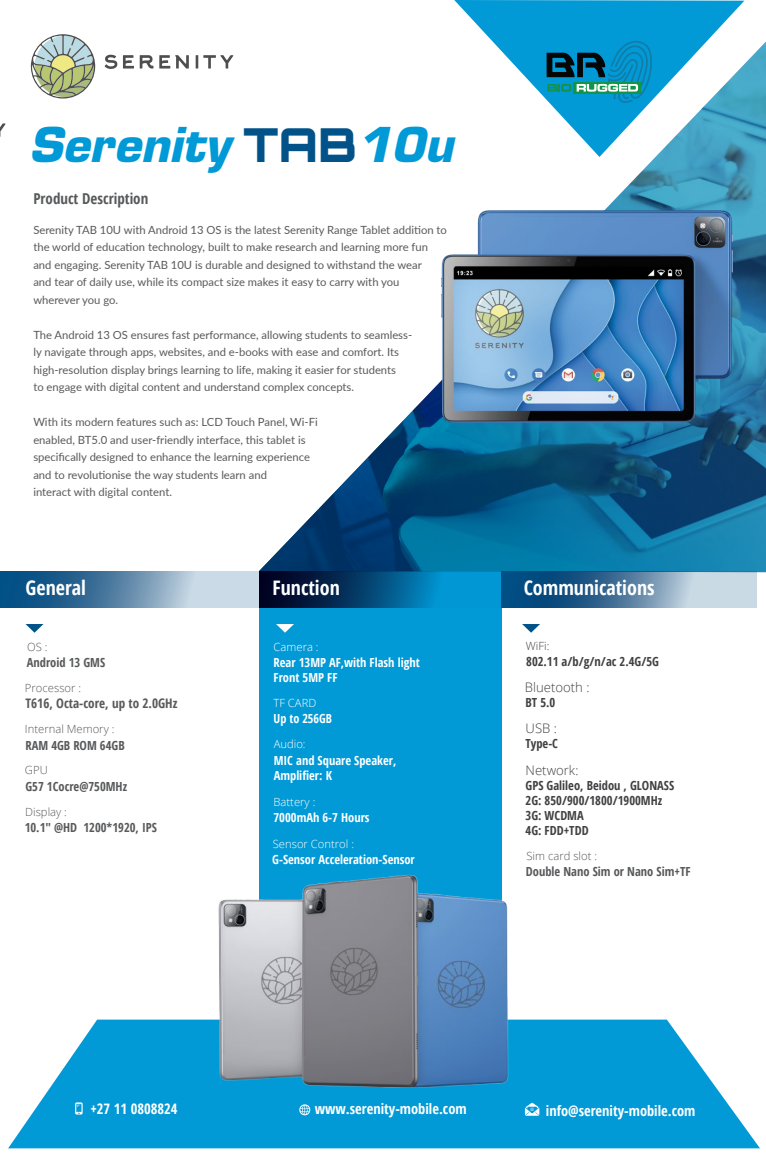
<style>
.page{position:relative;width:766px;height:1159px;background:#fff}
.page>*{position:absolute;margin:0;border:0;box-sizing:border-box;transform-origin:0 0}
.t1{font:italic 700 46.88px "Eurostile LT Std";color:#0199d6}
.t2{font:700 condensed 20px "Open Sans";color:#fff}
.t3{font:700 condensed 15px "Open Sans";color:#58595b}
.t4{font:700 condensed 14.38px "Open Sans";color:#fff}
.t5{font:700 condensed 13.12px "Open Sans";color:#58595b}
.t6{font:300 13.12px "Open Sans";color:#414042}
.t7{font:700 condensed 12.5px/15px "Open Sans";color:#fff}
.t8{font:700 condensed 12.5px/15px "Open Sans";color:#414042}
.t9{font:700 condensed 12.5px "Open Sans";color:#58595b}
.t10{font:11.25px/17.5px "Lato";color:#58595b}
.t11{font:300 11.25px "Open Sans";color:#58595b}
.t12{font:300 11.25px "Open Sans";color:#fff}
.t13{font:300 11.25px "Open Sans";color:#414042}
.s1{font-family:"Orbitron";font-weight:900;font-style:normal;color:#005289}
</style>
<div class="page">
<div style="left:259px;top:571px;width:242px;height:359px;background:#0199d6"></div>
<img style="left:259px;top:0;width:506px;height:572px">
<svg style="left:105px;top:55px;width:12px;height:14px"></svg>
<svg style="left:123px;top:55px;width:11px;height:14px"></svg>
<svg style="left:140px;top:55px;width:13px;height:14px"></svg>
<svg style="left:159px;top:55px;width:30px;height:14px"></svg>
<hr style="left:195px;top:55px;width:3px;height:14px;background:#4e4e4e">
<svg style="left:203px;top:55px;width:30px;height:14px"></svg>
<svg style="left:31px;top:34px;width:64px;height:65px"></svg>
<svg style="left:0;top:571px;width:259px;height:36px;background:#6a94b3"></svg>
<svg style="left:259px;top:571px;width:242px;height:36px"></svg>
<svg style="left:501px;top:571px;width:255px;height:36px;background:#5e89aa"></svg>
<svg style="left:276px;top:624px;width:18px;height:9px"></svg>
<svg style="left:522px;top:624px;width:18px;height:9px"></svg>
<svg style="left:25px;top:624px;width:18px;height:9px"></svg>
<svg style="left:8px;top:1019px;width:751px;height:129px;fill:#0199d6"></svg>
<svg style="left:299px;top:1104px;width:11px;height:11px"></svg>
<svg style="left:524px;top:1103px;width:15px;height:13px"></svg>
<svg style="left:75px;top:1102px;width:8px;height:12px"></svg>
<img style="left:441px;top:210px;width:291px;height:213px">
<svg style="left:546px;top:41px;width:105px;height:62px;background:#1085a7"></svg>
<svg style="left:0;top:123px;width:6px;height:14px"></svg>
<img style="left:155px;top:851px;width:416px;height:238px">
<h1 class="t1" style="left:29px;top:106px;width:426px">Serenity <span class="s1">TAB</span>10u</h1>
<h3 class="t3" style="left:33px;top:188px;width:116px">Product Description</h3>
<p class="t10" style="left:33px;top:220px;width:415px">Serenity TAB 10U with Android 13 OS is the latest Serenity Range Tablet addition to the world of education technology, built to make research and learning more fun and engaging. Serenity TAB 10U is durable and designed to withstand the wear<br>and tear of daily use, while its compact size makes it easy to carry with you wherever you go.</p>
<p class="t10" style="left:33px;top:325px;width:380px">The Android 13 OS ensures fast performance, allowing students to seamless&shy;ly navigate through apps, websites, and e-books with ease and comfort. Its high-resolution display brings learning to life, making it easier for students<br>to engage with digital content and understand complex concepts.</p>
<p class="t10" style="left:33px;top:413px;width:286px">With its modern features such as: LCD Touch Panel, Wi-Fi enabled, BT5.0 and user-friendly interface, this tablet is specifically designed to enhance the learning experience and to revolutionise the way students learn and<br>interact with digital content.</p>
<h2 class="t2" style="left:26px;top:574px;width:62px">General</h2>
<h2 class="t2" style="left:272px;top:574px;width:69px">Function</h2>
<h2 class="t2" style="left:523px;top:574px;width:132px">Communications</h2>
<p class="t11" style="left:27px;top:639px;width:22px">OS :</p>
<p class="t9" style="left:27px;top:654px;width:80px">Android 13 GMS</p>
<p class="t11" style="left:25px;top:680px;width:58px">Processor :</p>
<p class="t5" style="left:25px;top:694px;width:153px">T616, Octa-core, up to 2.0GHz</p>
<p class="t11" style="left:25px;top:721px;width:91px">Internal Memory :</p>
<p class="t9" style="left:25px;top:736px;width:101px">RAM 4GB ROM 64GB</p>
<p class="t11" style="left:25px;top:762px;width:24px">GPU</p>
<p class="t9" style="left:25px;top:777px;width:103px">G57 1Cocre@750MHz</p>
<p class="t11" style="left:25px;top:804px;width:43px">Display :</p>
<p class="t9" style="left:25px;top:818px;width:134px">10.1" @HD 1200*1920, IPS</p>
<p class="t12" style="left:273px;top:639px;width:46px">Camera :</p>
<p class="t7" style="left:273px;top:654px;width:148px">Rear 13MP AF,with Flash light<br>Front 5MP FF</p>
<p class="t12" style="left:273px;top:695px;width:44px">TF CARD</p>
<p class="t7" style="left:273px;top:711px;width:60px">Up to 256GB</p>
<p class="t12" style="left:274px;top:736px;width:33px">Audio:</p>
<p class="t7" style="left:274px;top:752px;width:124px">MIC and Square Speaker,<br>Amplifier: K</p>
<p class="t12" style="left:273px;top:794px;width:43px">Battery :</p>
<p class="t7" style="left:273px;top:810px;width:98px">7000mAh 6-7 Hours</p>
<p class="t13" style="left:525px;top:638px;width:25px">WiFi:</p>
<p class="t8" style="left:526px;top:654px;width:134px">802.11 a/b/g/n/ac 2.4G/5G</p>
<p class="t6" style="left:524px;top:678px;width:66px">Bluetooth :</p>
<p class="t8" style="left:525px;top:695px;width:31px">BT 5.0</p>
<p class="t6" style="left:525px;top:719px;width:33px">USB :</p>
<p class="t8" style="left:525px;top:736px;width:34px">Type-C</p>
<p class="t6" style="left:525px;top:761px;width:54px">Network:</p>
<p class="t8" style="left:525px;top:777px;width:150px">GPS Galileo, Beidou , GLONASS<br>2G: 850/900/1800/1900MHz<br>3G: WCDMA<br>4G: FDD+TDD</p>
<p class="t12" style="left:273px;top:836px;width:83px">Sensor Control :</p>
<p class="t7" style="left:272px;top:852px;width:144px">G-Sensor Acceleration-Sensor</p>
<p class="t11" style="left:526px;top:848px;width:72px">Sim card slot :</p>
<p class="t9" style="left:526px;top:863px;width:166px">Double Nano Sim or Nano Sim+TF</p>
<p class="t4" style="left:90px;top:1099px;width:89px">+27 11 0808824</p>
<p class="t4" style="left:314px;top:1099px;width:153px">www.serenity-mobile.com</p>
<p class="t4" style="left:546px;top:1100px;width:151px">info@serenity-mobile.com</p>
</div>
